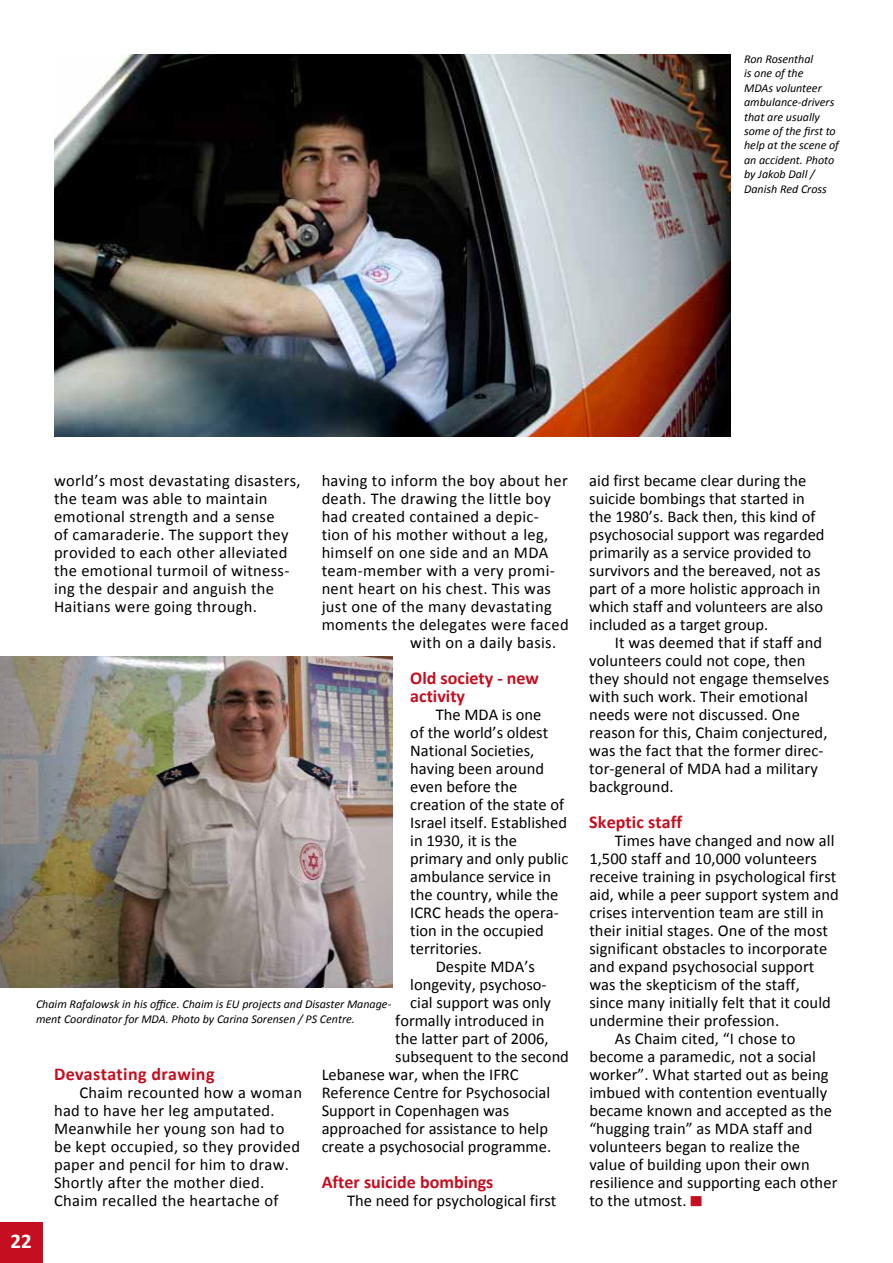
<style>
.page{position:relative;width:893px;height:1263px;background:#fff}
.page>*{position:absolute;margin:0;border:0;box-sizing:border-box;transform-origin:0 0}
.t1{font:700 21px "Calibri";color:#fff}
.t2{font:700 18px/18px "Calibri";color:#c50e1f}
.t3{font:700 18px "Calibri";letter-spacing:.02em;color:#c50e1f}
.t4{font:16.5px/18px "Calibri";letter-spacing:.005em;color:#000}
.t5{font:italic 12px/14.4px "Calibri";color:#000}
</style>
<div class="page">
<div style="left:0;top:1222px;width:42px;height:41px;background:#c50e1f"></div>
<div style="left:691px;top:1196px;width:10px;height:10px;background:#c50e1f;border:1px solid #c50e1f"></div>
<img style="left:54px;top:54px;width:677px;height:382px">
<img style="left:0;top:656px;width:392px;height:331px">
<p class="t5" style="left:744px;top:51px;width:96px">Ron Rosenthal<br>is one of the<br>MDAs volunteer ambulance-drivers that are usually some of the first to help at the scene of an accident. Photo by Jakob Dall /<br>Danish Red Cross</p>
<p class="t4" style="left:54px;top:472px;width:248px">world’s most devastating disasters, the team was able to maintain emotional strength and a sense<br>of camaraderie. The support they provided to each other alleviated the emotional turmoil of witness&shy;ing the despair and anguish the<br>Haitians were going through.</p>
<p class="t4" style="left:322px;top:472px;width:248px">having to inform the boy about her</p>
<p class="t4" style="left:322px;top:490px;width:231px">death. The drawing the little boy</p>
<p class="t4" style="left:322px;top:508px;width:219px">had created contained a depic-</p>
<p class="t4" style="left:322px;top:526px;width:228px">tion of his mother without a leg,</p>
<p class="t4" style="left:322px;top:544px;width:228px">himself on one side and an MDA</p>
<p class="t4" style="left:322px;top:562px;width:235px">team-member with a very promi-</p>
<p class="t4" style="left:322px;top:580px;width:231px">nent heart on his chest. This was</p>
<p class="t4" style="left:322px;top:598px;width:232px">just one of the many devastating</p>
<p class="t4" style="left:322px;top:616px;width:248px">moments the delegates were faced</p>
<p class="t4" style="left:410px;top:634px;width:147px">with on a daily basis.</p>
<p class="t2" style="left:410px;top:669px;width:130px">Old society - new activity</p>
<p class="t4" style="left:436px;top:706px;width:107px">The MDA is one</p>
<p class="t4" style="left:410px;top:724px;width:139px">of the world’s oldest</p>
<p class="t4" style="left:410px;top:742px;width:125px">National Societies,</p>
<p class="t4" style="left:410px;top:760px;width:135px">having been around</p>
<p class="t4" style="left:410px;top:778px;width:109px">even before the</p>
<p class="t4" style="left:410px;top:796px;width:155px">creation of the state of</p>
<p class="t4" style="left:410px;top:814px;width:158px">Israel itself. Established</p>
<p class="t4" style="left:410px;top:832px;width:108px">in 1930, it is the</p>
<p class="t4" style="left:410px;top:850px;width:160px">primary and only public</p>
<p class="t4" style="left:410px;top:868px;width:142px">ambulance service in</p>
<p class="t4" style="left:410px;top:886px;width:150px">the country, while the</p>
<p class="t4" style="left:410px;top:904px;width:150px">ICRC heads the opera-</p>
<p class="t4" style="left:410px;top:922px;width:135px">tion in the occupied</p>
<p class="t4" style="left:410px;top:940px;width:73px">territories.</p>
<p class="t4" style="left:436px;top:958px;width:101px">Despite MDA’s</p>
<p class="t4" style="left:410px;top:976px;width:138px">longevity, psychoso-</p>
<p class="t4" style="left:410px;top:994px;width:142px">cial support was only</p>
<p class="t4" style="left:395px;top:1012px;width:151px">formally introduced in</p>
<p class="t4" style="left:395px;top:1030px;width:155px">the latter part of 2006,</p>
<p class="t4" style="left:395px;top:1048px;width:175px">subsequent to the second</p>
<p class="t4" style="left:322px;top:1066px;width:198px">Lebanese war, when the IFRC</p>
<p class="t4" style="left:322px;top:1084px;width:230px">Reference Centre for Psychosocial</p>
<p class="t4" style="left:322px;top:1102px;width:189px">Support in Copenhagen was</p>
<p class="t4" style="left:322px;top:1120px;width:228px">approached for assistance to help</p>
<p class="t4" style="left:322px;top:1138px;width:231px">create a psychosocial programme.</p>
<p class="t2" style="left:322px;top:1173px;width:173px">After suicide bombings</p>
<p class="t4" style="left:347px;top:1192px;width:211px">The need for psychological first</p>
<p class="t5" style="left:36px;top:996px;width:357px">Chaim Rafalowsk in his office. Chaim is EU projects and Disaster Manage&shy;ment Coordinator for MDA. Photo by Carina Sorensen / PS Centre.</p>
<p class="t3" style="left:54px;top:1063px;width:162px">Devastating drawing</p>
<p class="t4" style="left:54px;top:1084px;width:249px;text-indent:25px">Chaim recounted how a woman had to have her leg amputated.<br>Meanwhile her young son had to be kept occupied, so they provided paper and pencil for him to draw.<br>Shortly after the mother died.<br>Chaim recalled the heartache of</p>
<p class="t1" style="left:10px;top:1228px;width:23px">22</p>
<p class="t4" style="left:589px;top:472px;width:237px">aid first became clear during the suicide bombings that started in the 1980’s. Back then, this kind of psychosocial support was regarded primarily as a service provided to survivors and the bereaved, not as part of a more holistic approach in which staff and volunteers are also included as a target group.</p>
<p class="t4" style="left:589px;top:634px;width:241px;text-indent:25px">It was deemed that if staff and volunteers could not cope, then they should not engage themselves with such work. Their emotional needs were not discussed. One reason for this, Chaim conjectured, was the fact that the former direc&shy;tor-general of MDA had a military background.</p>
<p class="t2" style="left:589px;top:813px;width:94px">Skeptic staff</p>
<p class="t4" style="left:615px;top:832px;width:221px">Times have changed and now all</p>
<p class="t4" style="left:589px;top:850px;width:229px">1,500 staff and 10,000 volunteers</p>
<p class="t4" style="left:589px;top:868px;width:249px">receive training in psychological first</p>
<p class="t4" style="left:589px;top:886px;width:251px">aid, while a peer support system and</p>
<p class="t4" style="left:589px;top:904px;width:236px">crises intervention team are still in</p>
<p class="t4" style="left:589px;top:922px;width:240px">their initial stages. One of the most</p>
<p class="t4" style="left:589px;top:940px;width:239px">significant obstacles to incorporate</p>
<p class="t4" style="left:589px;top:958px;width:227px">and expand psychosocial support</p>
<p class="t4" style="left:589px;top:976px;width:212px">was the skepticism of the staff,</p>
<p class="t4" style="left:589px;top:994px;width:243px">since many initially felt that it could</p>
<p class="t4" style="left:589px;top:1012px;width:191px">undermine their profession.</p>
<p class="t4" style="left:615px;top:1030px;width:182px">As Chaim cited, “I chose to</p>
<p class="t4" style="left:589px;top:1048px;width:228px">become a paramedic, not a social</p>
<p class="t4" style="left:589px;top:1066px;width:241px">worker”. What started out as being</p>
<p class="t4" style="left:589px;top:1084px;width:239px">imbued with contention eventually</p>
<p class="t4" style="left:589px;top:1102px;width:244px">became known and accepted as the</p>
<p class="t4" style="left:589px;top:1120px;width:225px">“hugging train” as MDA staff and</p>
<p class="t4" style="left:589px;top:1138px;width:212px">volunteers began to realize the</p>
<p class="t4" style="left:589px;top:1156px;width:222px">value of building upon their own</p>
<p class="t4" style="left:589px;top:1174px;width:250px">resilience and supporting each other</p>
<p class="t4" style="left:589px;top:1192px;width:99px">to the utmost.</p>
</div>
